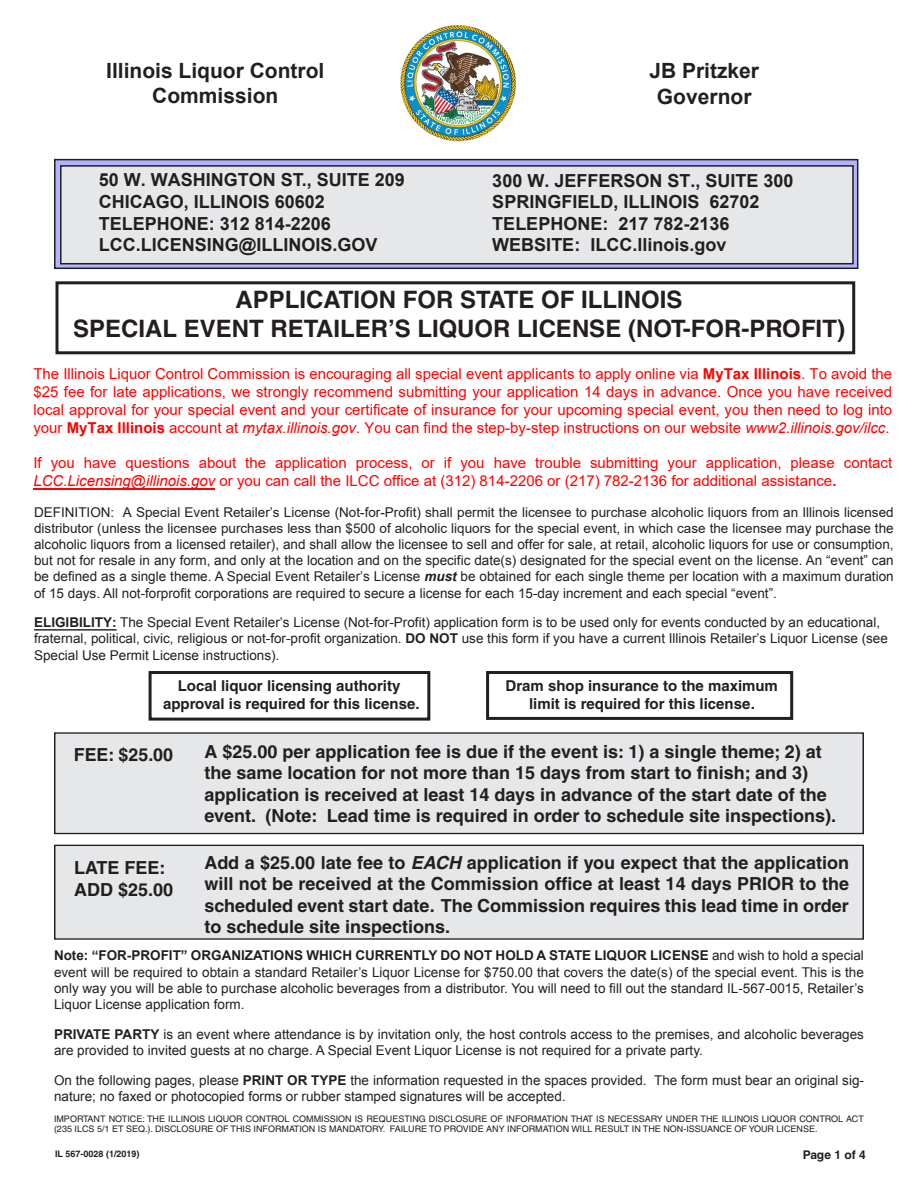
<style>
.page{position:relative;width:918px;height:1188px;background:#fff}
.page>*{position:absolute;margin:0;border:0;box-sizing:border-box;transform-origin:0 0}
.t1{font:700 24px/28.8px "Helvetica";color:#231f20;text-align:center}
.t2{font:700 21px/25.2px "Arial";color:#231f20;text-align:center}
.t3{font:700 18px/21.6px "Helvetica";color:#231f20}
.t4{font:700 18px/21.6px "Arial";color:#231f20}
.t5{font:15px/18px "Arial";color:#f00;text-align:justify}
.t6{font:700 15px/18px "Helvetica";color:#231f20;text-align:center}
.t7{font:13.5px/16.2px "Arial";color:#231f20}
.t8{font:700 12px "Helvetica";letter-spacing:-.005em;color:#231f20}
.t9{font:9px/10.8px "Helvetica";color:#231f20}
.t10{font:700 9px "Helvetica";color:#231f20}
.s1{font-weight:700}
.s2{font-style:italic}
.s3{font-weight:700;font-style:italic}
.s4{font-family:"Arial"}
</style>
<div class="page">
<div style="left:55px;top:733px;width:808px;height:100px;background:#e6e7e9"></div>
<div style="left:54px;top:732px;width:810px;height:102px;border:1px solid #231f20"></div>
<div style="left:56px;top:281px;width:799px;height:73px;border:3px solid #231f20"></div>
<div style="left:55px;top:845px;width:808px;height:94px;background:#e6e7e9"></div>
<div style="left:54px;top:845px;width:810px;height:95px;border:1px solid #231f20"></div>
<div style="left:486px;top:671px;width:307px;height:49px;border:3px solid #231f20"></div>
<div style="left:149px;top:671px;width:281px;height:50px;border:3px solid #231f20"></div>
<svg style="left:57px;top:162px;width:798px;height:104px;background:#a6a6eb"></svg>
<div style="left:54px;top:159px;width:804px;height:110px;border:2px solid #231f20"></div>
<div style="left:61px;top:166px;width:792px;height:98px;background:#e6e7e9"></div>
<div style="left:60px;top:165px;width:794px;height:99px;border:2px solid #231f20"></div>
<img style="left:400px;top:25px;width:116px;height:117px">
<hr style="left:33px;top:488px;width:182px;height:1px;background:#f00">
<hr style="left:34px;top:629px;width:83px;height:2px;background:#231f20">
<p class="t2" style="left:106px;top:59px;width:220px">Illinois Liquor Control<br>Commission</p>
<p class="t2" style="left:649px;top:59px;width:111px">JB Pritzker<br>Governor</p>
<p class="t4" style="left:99px;top:169px;width:308px">50 W. WASHINGTON ST., SUITE 209<br>CHICAGO, ILLINOIS 60602<br>TELEPHONE: 312 814-2206<br>LCC.LICENSING@ILLINOIS.GOV</p>
<p class="t4" style="left:492px;top:170px;width:303px">300 W. JEFFERSON ST., SUITE 300<br>SPRINGFIELD, ILLINOIS 62702<br>TELEPHONE: 217 782-2136<br>WEBSITE: ILCC.llinois.gov</p>
<p class="t1" style="left:73px;top:285px;width:773px">APPLICATION FOR STATE OF ILLINOIS<br>SPECIAL EVENT RETAILER’S LIQUOR LICENSE (NOT-FOR-PROFIT)</p>
<p class="t5" style="left:33px;top:364px;width:860px">The Illinois Liquor Control Commission is encouraging all special event applicants to apply online via <span class="s1">MyTax Illinois</span>. To avoid the $25 fee for late applications, we strongly recommend submitting your application 14 days in advance. Once you have received local approval for your special event and your certificate of insurance for your upcoming special event, you then need to log into your <span class="s1">MyTax Illinois</span> account at <span class="s2">mytax.illinois.gov</span>. You can find the step-by-step instructions on our website <span class="s2">www2.illinois.gov/ilcc</span>.</p>
<p class="t5" style="left:33px;top:454px;width:860px">If you have questions about the application process, or if you have trouble submitting your application, please contact<br><span class="s2">LCC.Licensing@illinois.gov</span> or you can call the ILCC office at (312) 814-2206 or (217) 782-2136 for additional assistance<span class="s1">.</span></p>
<p class="t7" style="left:34px;top:504px;width:861px;text-align:justify">DEFINITION: A Special Event Retailer’s License (Not-for-Profit) shall permit the licensee to purchase alcoholic liquors from an Illinois licensed distributor (unless the licensee purchases less than $500 of alcoholic liquors for the special event, in which case the licensee may purchase the alcoholic liquors from a licensed retailer), and shall allow the licensee to sell and offer for sale, at retail, alcoholic liquors for use or consumption, but not for resale in any form, and only at the location and on the specific date(s) designated for the special event on the license. An “event” can be defined as a single theme. A Special Event Retailer’s License <span class="s3">must</span> be obtained for each single theme per location with a maximum duration of 15 days. All not-forprofit corporations are required to secure a license for each 15-day increment and each special “event”.</p>
<p class="t7" style="left:34px;top:615px;width:855px"><span class="s1">ELIGIBILITY:</span> The Special Event Retailer’s License (Not-for-Profit) application form is to be used only for events conducted by an educational, fraternal, political, civic, religious or not-for-profit organization. <span class="s1">DO NOT</span> use this form if you have a current Illinois Retailer’s Liquor License (see<br>Special Use Permit License instructions).</p>
<p class="t6" style="left:178px;top:677px;width:224px">Local liquor licensing authority</p>
<p class="t6" style="left:163px;top:695px;width:258px">approval is required for this license.</p>
<p class="t6" style="left:506px;top:676px;width:274px">Dram shop insurance to the maximum limit is required for this license.</p>
<p class="t3" style="left:74px;top:743px;width:101px">FEE: $25.00</p>
<p class="t3" style="left:74px;top:857px;width:101px">LATE FEE:<br>ADD $25.00</p>
<p class="t3" style="left:204px;top:740px;width:633px">A $25.00 per application fee is due if the event is: 1) a single theme; 2) at the same location for not more than 15 days from start to finish; and 3) application is received at least 14 days in advance of the start date of the event. (Note: Lead time is required in order to schedule site inspections).</p>
<p class="t3" style="left:204px;top:851px;width:646px;text-align:justify">Add a $25.00 late fee to <span class="s2">EACH</span> application if you expect that the application will not be received at the Commission office at least 14 days PRIOR to the scheduled event start date. The Commission requires this lead time in order to schedule site inspections.</p>
<p class="t7" style="left:54px;top:948px;width:811px;text-align:justify"><span class="s1">Note: “FOR-PROFIT” ORGANIZATIONS WHICH CURRENTLY DO NOT HOLD A STATE LIQUOR LICENSE</span> and wish to hold a special event will be required to obtain a standard Retailer’s Liquor License for $750.00 that covers the date(s) of the special event. This is the only way you will be able to purchase alcoholic beverages from a distributor. You will need to fill out the standard IL-567-0015, Retailer’s Liquor License application form.</p>
<p class="t7" style="left:54px;top:1026px;width:811px"><span class="s1">PRIVATE PARTY</span> is an event where attendance is by invitation only, the host controls access to the premises, and alcoholic beverages are provided to invited guests at no charge. A Special Event Liquor License is not required for a private party.</p>
<p class="t7" style="left:54px;top:1072px;width:812px">On the following pages, please <span class="s1">PRINT OR TYPE</span> the information requested in the spaces provided. The form must bear an original sig&shy;nature; no faxed or photocopied forms or rubber stamped signatures will be accepted.</p>
<p class="t9" style="left:54px;top:1113px;width:811px">IMPORTANT NOTICE: THE ILLINOIS LIQUOR CONTROL COMMISSION IS REQUESTING DISCLOSURE OF INFORMATION THAT IS NECESSARY UNDER THE ILLINOIS LIQUOR CONTROL ACT (235 ILCS 5/1 ET SEQ.). DISCLOSURE OF THIS INFORMATION IS MANDATORY. FAILURE TO PROVIDE ANY INFORMATION WILL RESULT IN THE NON-ISSUANCE OF YOUR LICENSE.</p>
<p class="t10" style="left:55px;top:1148px;width:86px">IL 567-0028 (1/201<span class="s4">9</span>)</p>
<p class="t8" style="left:803px;top:1148px;width:64px">Page 1 of 4</p>
</div>
